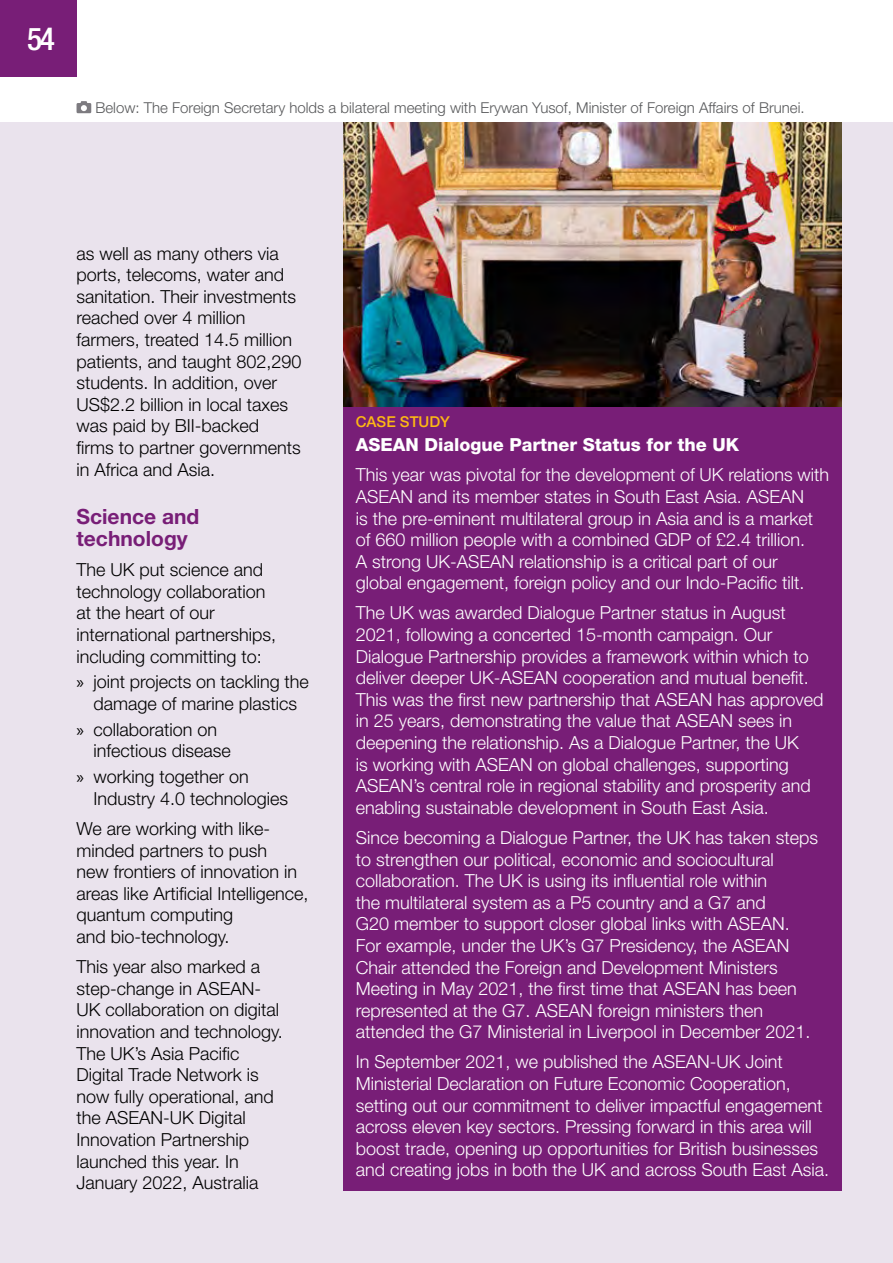
<style>
.page{position:relative;width:893px;height:1263px;background:#fff}
.page>*{position:absolute;margin:0;border:0;box-sizing:border-box;transform-origin:0 0}
.t1{font:500 condensed 31.5px "Helvetica Neue LT Std";color:#fff}
.L4_Sub-subheader{font:700 21px/22.5px "Helvetica Neue LT Std";color:#781e77}
.t2{font:300 18px/21.6px "Helvetica Neue LT Std";color:#fff}
.t3{font:300 18px/21.6px "Helvetica Neue LT Std";color:#000}
.L5_Sub-sub-subheader{font:800 18px "Helvetica Neue LT Std";color:#fff}
.t4{font:300 15px "Helvetica Neue LT Std";color:#58595b}
.t5{font:500 15px "Helvetica Neue LT Std";color:#fdb913}
.s1{font-family:"Myriad Pro";font-weight:400}
</style>
<div class="page">
<div style="left:0;top:123px;width:893px;height:1140px;background:#eae3ed"></div>
<div style="left:0;top:0;width:77px;height:77px;background:#781e77"></div>
<div style="left:343px;top:404px;width:499px;height:787px;background:#781e77"></div>
<img style="left:343px;top:123px;width:499px;height:283px">
<svg style="left:77px;top:101px;width:14px;height:12px"></svg>
<h1 class="t1" style="left:27px;top:20px;width:30px">54</h1>
<p class="t4" style="left:95px;top:99px;width:711px">Below: The Foreign Secretary holds a bilateral meeting with Erywan Yusof, Minister of Foreign Affairs of Brunei.</p>
<p class="t3" style="left:77px;top:242px;width:227px">as well as many others via ports, telecoms, water and sanitation. Their investments reached over 4 million farmers, treated 14.5 million patients, and taught 802,290 students. In addition, over<br>US$2.2 billion in local taxes was paid by BII-backed<br>firms to partner governments in Africa and Asia.</p>
<h4 class="L4_Sub-subheader" style="left:77px;top:504px;width:124px">Science and technology</h4>
<p class="t3" style="left:77px;top:559px;width:201px">The UK put science and technology collaboration at the heart of our international partnerships, including committing to:</p>
<p class="t3" style="left:77px;top:671px;width:234px;text-align:center"><span class="s1">»</span> joint projects on tackling the damage of marine plastics</p>
<p class="t3" style="left:94px;top:718px;width:139px;text-indent:-17px"><span class="s1">»</span> collaboration on infectious disease</p>
<p class="t3" style="left:94px;top:766px;width:196px;text-indent:-17px"><span class="s1">»</span> working together on<br>Industry 4.0 technologies</p>
<p class="t3" style="left:77px;top:817px;width:234px">We are working with like&shy;minded partners to push<br>new frontiers of innovation in areas like Artificial Intelligence, quantum computing<br>and bio-technology.</p>
<p class="t3" style="left:77px;top:955px;width:208px">This year also marked a step-change in ASEAN-<br>UK collaboration on digital innovation and technology.<br>The UK’s Asia Pacific<br>Digital Trade Network is now fully operational, and the ASEAN-UK Digital<br>Innovation Partnership launched this year. In<br>January 2022, Australia</p>
<p class="t5" style="left:356px;top:413px;width:96px">CASE STUDY</p>
<h5 class="L5_Sub-sub-subheader" style="left:356px;top:434px;width:385px">ASEAN Dialogue Partner Status for the UK</h5>
<p class="t2" style="left:356px;top:464px;width:475px">This year was pivotal for the development of UK relations with ASEAN and its member states in South East Asia. ASEAN<br>is the pre-eminent multilateral group in Asia and is a market of 660 million people with a combined GDP of £2.4 trillion.<br>A strong UK-ASEAN relationship is a critical part of our<br>global engagement, foreign policy and our Indo-Pacific tilt.</p>
<p class="t2" style="left:356px;top:602px;width:469px">The UK was awarded Dialogue Partner status in August 2021, following a concerted 15-month campaign. Our Dialogue Partnership provides a framework within which to deliver deeper UK-ASEAN cooperation and mutual benefit.<br>This was the first new partnership that ASEAN has approved in 25 years, demonstrating the value that ASEAN sees in deepening the relationship. As a Dialogue Partner, the UK<br>is working with ASEAN on global challenges, supporting ASEAN’s central role in regional stability and prosperity and enabling sustainable development in South East Asia.</p>
<p class="t2" style="left:356px;top:826px;width:464px">Since becoming a Dialogue Partner, the UK has taken steps to strengthen our political, economic and sociocultural collaboration. The UK is using its influential role within<br>the multilateral system as a P5 country and a G7 and<br>G20 member to support closer global links with ASEAN.<br>For example, under the UK’s G7 Presidency, the ASEAN Chair attended the Foreign and Development Ministers Meeting in May 2021, the first time that ASEAN has been represented at the G7. ASEAN foreign ministers then attended the G7 Ministerial in Liverpool in December 2021.</p>
<p class="t2" style="left:356px;top:1051px;width:475px">In September 2021, we published the ASEAN-UK Joint Ministerial Declaration on Future Economic Cooperation, setting out our commitment to deliver impactful engagement across eleven key sectors. Pressing forward in this area will boost trade, opening up opportunities for British businesses and creating jobs in both the UK and across South East Asia.</p>
</div>
